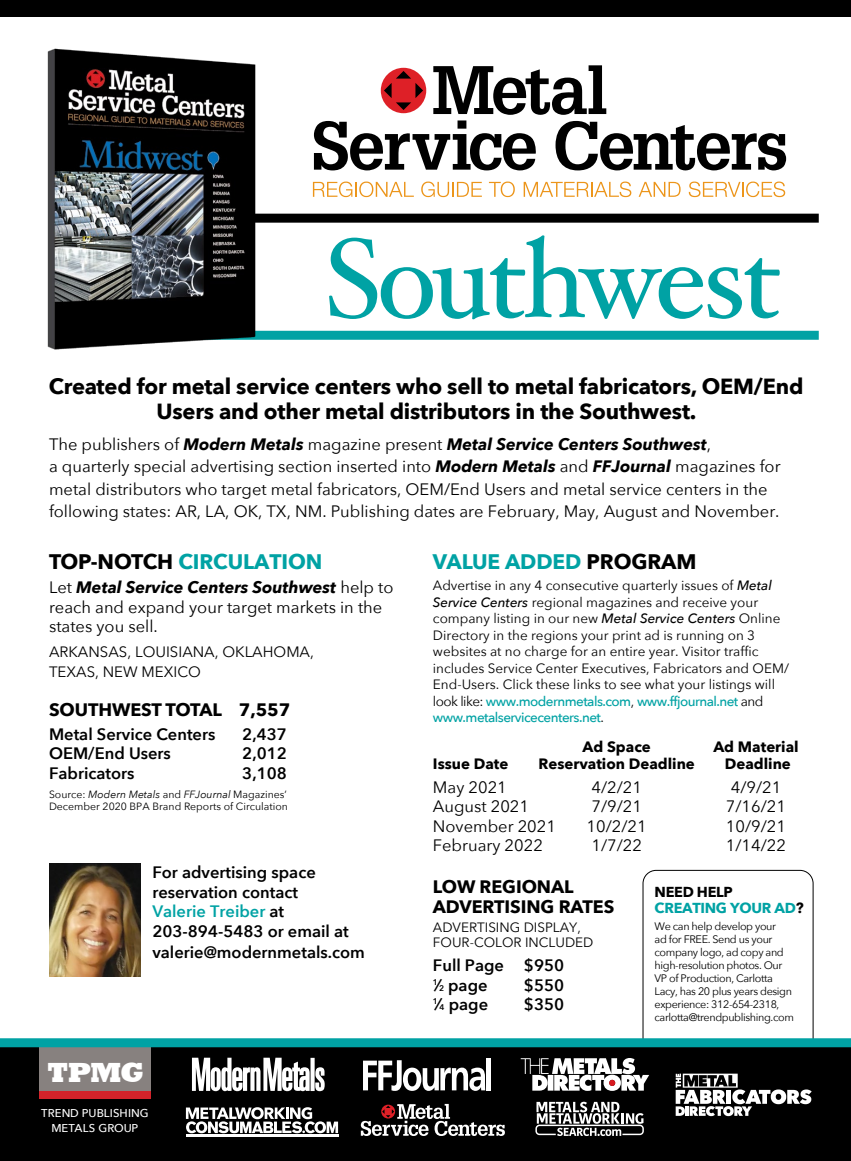
<style>
.page{position:relative;width:851px;height:1161px;background:#fff}
.page>*{position:absolute;margin:0;border:0;box-sizing:border-box;transform-origin:0 0}
.t1{font:111.9px "Hoefler Text";letter-spacing:-.04em;color:#00a2a4}
.t2{font:800 28.35px "Rockwell";color:#fff}
.t3{font:700 21.9px/25.2px "Avenir Next";letter-spacing:-.01em;color:#000;text-align:center}
.t4{font:700 21px "Avenir Next";letter-spacing:-.005em;color:#00a2a4}
.t5{font:700 18px/19.5px "Avenir Next";letter-spacing:-.005em;color:#000}
.t6{font:16.5px/22.5px "Avenir Next";color:#000}
.t7{font:600 16.5px/19.5px "Avenir Next";color:#000}
.t8{font:700 15px "Avenir Next";color:#000}
.t9{font:15px/20.1px "Avenir Next";color:#000}
.t10{font:700 14.4px/15.6px "Avenir Next";letter-spacing:-.02em;color:#00a2a4}
.t11{font:13.5px/16.5px "Avenir Next";color:#000}
.t12{font:500 11.4px/15.1px "Avenir Next";letter-spacing:.005em;color:#fff;text-align:center}
.t13{font:10.8px/12.9px "Avenir Next";letter-spacing:-.035em;color:#000}
.t14{font:10.5px/12px "Avenir Next";color:#000}
.s1{font-weight:700;font-style:italic}
.s2{color:#000}
.s3{font-style:italic}
.s4{color:#00a2a4}
.s5{font-weight:500;font-style:italic}
.s6{font-weight:500;color:#00a2a4}
.s7{font-size:8.25px}
</style>
<div class="page">
<div style="left:642px;top:870px;width:171px;height:201px;border:1px solid #000;border-radius:13px"></div>
<div style="left:0;top:1042px;width:850px;height:119px;background:#000"></div>
<svg style="left:363px;top:1060px;width:122px;height:31px"></svg>
<div style="left:486px;top:1058px;width:5px;height:32px;background:#fff"></div>
<svg style="left:535px;top:1102px;width:108px;height:34px"></svg>
<svg style="left:520px;top:1058px;width:129px;height:33px"></svg>
<svg style="left:675px;top:1074px;width:136px;height:42px"></svg>
<svg style="left:192px;top:1058px;width:133px;height:33px"></svg>
<svg style="left:361px;top:1104px;width:144px;height:32px"></svg>
<div style="left:39px;top:1044px;width:112px;height:55px;background:#87817f"></div>
<div style="left:39px;top:1091px;width:112px;height:8px;background:#d2232a"></div>
<hr style="left:186px;top:1134px;width:152px;height:3px;background:#fff">
<svg style="left:186px;top:1107px;width:152px;height:26px"></svg>
<svg style="left:313px;top:182px;width:101px;height:15px"></svg>
<svg style="left:421px;top:182px;width:61px;height:15px"></svg>
<svg style="left:489px;top:182px;width:26px;height:15px"></svg>
<svg style="left:523px;top:182px;width:108px;height:15px"></svg>
<svg style="left:638px;top:182px;width:42px;height:15px"></svg>
<svg style="left:688px;top:182px;width:97px;height:15px"></svg>
<svg style="left:314px;top:65px;width:472px;height:105px"></svg>
<div style="left:0;top:0;width:850px;height:17px;background:#000"></div>
<div style="left:79px;top:214px;width:739px;height:9px;background:#000"></div>
<div style="left:49px;top:331px;width:769px;height:9px;background:#00a2a4"></div>
<img style="left:47px;top:48px;width:224px;height:302px">
<img style="left:49px;top:863px;width:91px;height:113px">
<div style="left:0;top:1038px;width:850px;height:9px;background:#00a2a4"></div>
<h1 class="t1" style="left:324px;top:212px;width:459px">Southwest</h1>
<h3 class="t3" style="left:49px;top:374px;width:756px">Created for metal service centers who sell to metal fabricators, OEM/End<br>Users and other metal distributors in the Southwest.</h3>
<p class="t6" style="left:49px;top:432px;width:733px">The publishers of <span class="s1">Modern Metals</span> magazine present <span class="s1">Metal Service Centers Southwest</span>,<br>a quarterly special advertising section inserted into <span class="s1">Modern Metals</span> and <span class="s1">FFJournal</span> magazines for metal distributors who target metal fabricators, OEM/End Users and metal service centers in the following states: AR, LA, OK, TX, NM. Publishing dates are February, May, August and November.</p>
<p class="t4" style="left:49px;top:544px;width:275px"><span class="s2">TOP-NOTCH</span> CIRCULATION</p>
<p class="t6" style="left:49px;top:577px;width:346px;line-height:19.5px">Let <span class="s1">Metal Service Centers Southwest</span> help to reach and expand your target markets in the states you sell.</p>
<p class="t9" style="left:49px;top:641px;width:266px">ARKANSAS, LOUISIANA, OKLAHOMA,<br>TEXAS, NEW MEXICO</p>
<p class="t5" style="left:49px;top:699px;width:243px">SOUTHWEST TOTAL 7,557</p>
<p class="t7" style="left:49px;top:724px;width:168px">Metal Service Centers</p>
<p class="t7" style="left:242px;top:724px;width:46px">2,437</p>
<p class="t7" style="left:49px;top:743px;width:123px">OEM/End Users</p>
<p class="t7" style="left:242px;top:743px;width:46px">2,012</p>
<p class="t7" style="left:49px;top:763px;width:87px">Fabricators</p>
<p class="t7" style="left:242px;top:763px;width:46px">3,108</p>
<p class="t14" style="left:49px;top:788px;width:240px">Source: <span class="s3">Modern Metals</span> and <span class="s3">FFJournal</span> Magazines’<br>December 2020 BPA Brand Reports of Circulation</p>
<p class="t7" style="left:152px;top:862px;width:198px">For advertising space reservation contact<br><span class="s4">Valerie Treiber</span> at<br>203-894-5483 or email at</p>
<p class="t7" style="left:152px;top:942px;width:214px">valerie@modernmetals.com</p>
<h2 class="t2" style="left:47px;top:1057px;width:98px">TPMG</h2>
<p class="t12" style="left:41px;top:1105px;width:109px">TREND PUBLISHING<br>METALS GROUP</p>
<p class="t4" style="left:433px;top:544px;width:265px">VALUE ADDED <span class="s2">PROGRAM</span></p>
<p class="t11" style="left:433px;top:577px;width:357px">Advertise in any 4 consecutive quarterly issues of <span class="s5">Metal Service Centers</span> regional magazines and receive your company listing in our new <span class="s5">Metal Service Centers</span> Online Directory in the regions your print ad is running on 3 websites at no charge for an entire year. Visitor traffic includes Service Center Executives, Fabricators and OEM/ End-Users. Click these links to see what your listings will look like: <span class="s6">www.modernmetals.com</span>, <span class="s6">www.ffjournal.net</span> and <span class="s6">www.metalservicecenters.net</span>.</p>
<p class="t8" style="left:582px;top:734px;width:70px">Ad Space</p>
<p class="t8" style="left:713px;top:734px;width:87px">Ad Material</p>
<p class="t8" style="left:433px;top:750px;width:77px">Issue Date</p>
<p class="t8" style="left:538px;top:750px;width:158px">Reservation Deadline</p>
<p class="t8" style="left:724px;top:750px;width:68px">Deadline</p>
<p class="t6" style="left:433px;top:775px;width:75px">May 2021</p>
<p class="t6" style="left:591px;top:775px;width:52px">4/2/21</p>
<p class="t6" style="left:730px;top:775px;width:52px">4/9/21</p>
<p class="t6" style="left:433px;top:794px;width:98px">August 2021</p>
<p class="t6" style="left:591px;top:794px;width:52px">7/9/21</p>
<p class="t6" style="left:726px;top:794px;width:62px">7/16/21</p>
<p class="t6" style="left:433px;top:814px;width:125px">November 2021</p>
<p class="t6" style="left:586px;top:814px;width:62px">10/2/21</p>
<p class="t6" style="left:726px;top:814px;width:62px">10/9/21</p>
<p class="t6" style="left:433px;top:833px;width:111px">February 2022</p>
<p class="t6" style="left:591px;top:833px;width:52px">1/7/22</p>
<p class="t6" style="left:726px;top:833px;width:62px">1/14/22</p>
<p class="t5" style="left:433px;top:877px;width:183px">LOW REGIONAL<br>ADVERTISING RATES</p>
<p class="t11" style="left:433px;top:919px;width:162px;line-height:15px">ADVERTISING DISPLAY,<br>FOUR-COLOR INCLUDED</p>
<p class="t7" style="left:433px;top:955px;width:133px">Full Page $950<br><sup>1</sup>⁄<span class="s7">2</span> page</p>
<p class="t10" style="left:654px;top:884px;width:150px"><span class="s2">NEED HELP<br></span>CREATING YOUR AD<span class="s2">?</span></p>
<p class="t13" style="left:654px;top:920px;width:141px">We can help develop your<br>ad for FREE. Send us your company logo, ad copy and high-resolution photos. Our<br>VP of Production, Carlotta<br>Lacy, has 20 plus years design experience: 312-654-2318, carlotta@trendpublishing.com</p>
<p class="t7" style="left:524px;top:975px;width:42px">$550</p>
<p class="t7" style="left:433px;top:994px;width:57px"><sup>1</sup>⁄<span class="s7">4</span> page</p>
<p class="t7" style="left:524px;top:994px;width:42px">$350</p>
</div>
